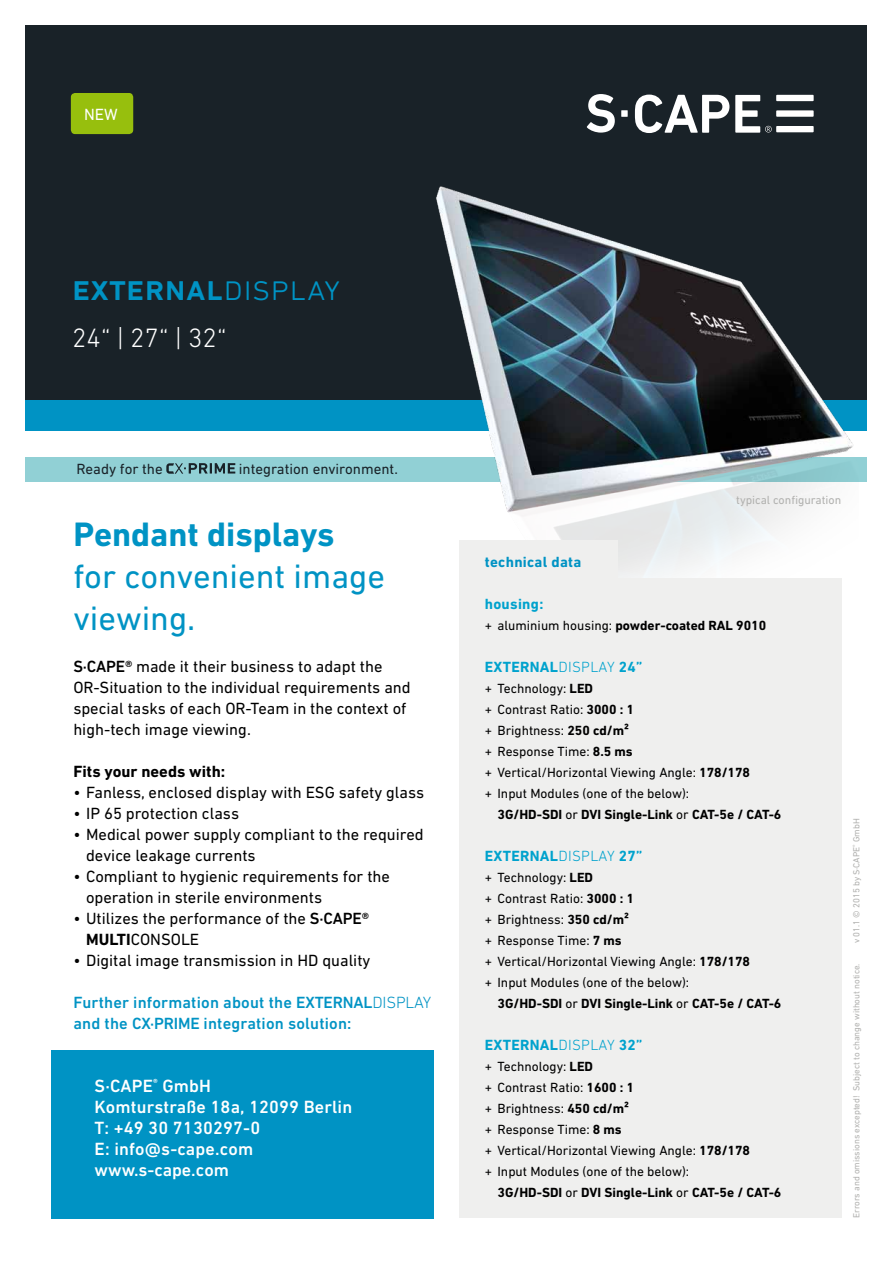
<style>
.page{position:relative;width:893px;height:1263px;background:#fff}
.page>*{position:absolute;margin:0;border:0;box-sizing:border-box;transform-origin:0 0}
.t1{font:500 36px "DIN Next LT Pro";letter-spacing:.01em;color:#0093c4}
.t2{font:34.5px/42px "DIN Next LT Pro";color:#0093c4}
.t3{font:700 34.5px "DIN Next LT Pro";color:#0093c4}
.t4{font:300 27px "DIN Next LT Pro";color:#fff}
.t5{font:500 18px/21px "DIN Next LT Pro";letter-spacing:.01em;color:#fff}
.t6{font:16.5px/21px "DIN Next LT Pro";color:#000}
.t7{font:500 16.5px/21px "DIN Next LT Pro";letter-spacing:.01em;color:#0093c4}
.t8{font:700 16.5px "DIN Next LT Pro";color:#000}
.t9{font:16.5px "DIN Next LT Pro";color:#fff}
.t10{font:700 15px "DIN Next LT Pro";letter-spacing:.02em;color:#00a2cd}
.t11{font:15px "DIN Next LT Pro";color:#192228}
.t12{font:700 15px "DIN Next LT Pro";letter-spacing:.02em;color:#0093c4}
.t13{font:13.5px/21px "DIN Next LT Pro";color:#000}
.t14{font:700 13.5px "DIN Next LT Pro";color:#000}
.t15{font:12px "DIN Next LT Pro";color:#b1b1af}
.t16{font:9px "DIN Next LT Pro";color:#b1b1af}
.s1{font-weight:300}
.s2{font-weight:500}
.s3{font-weight:700}
.s4{font-weight:400}
</style>
<div class="page">
<div style="left:26px;top:457px;width:841px;height:24px;background:#91d0d5"></div>
<div style="left:26px;top:231px;width:841px;height:200px;background:#0093c4"></div>
<div style="left:26px;top:25px;width:841px;height:375px;background:#192228"></div>
<img style="left:434px;top:186px;width:425px;height:392px">
<svg style="left:166px;top:463px;width:69px;height:11px"></svg>
<svg style="left:635px;top:95px;width:94px;height:38px"></svg>
<svg style="left:587px;top:94px;width:28px;height:39px"></svg>
<div style="left:621px;top:110px;width:7px;height:7px;background:#fff"></div>
<svg style="left:735px;top:95px;width:79px;height:38px"></svg>
<div style="left:459px;top:578px;width:383px;height:640px;background:#efefee"></div>
<div style="left:459px;top:540px;width:159px;height:38px;background:#efefee"></div>
<div style="left:51px;top:1050px;width:383px;height:168px;background:#0093c4"></div>
<div style="left:71px;top:93px;width:62px;height:41px;background:#97bf0d;border-radius:4px"></div>
<p class="t9" style="left:84px;top:105px;width:35px">NEW</p>
<h1 class="t1" style="left:72px;top:267px;width:270px">external<span class="s1">display</span></h1>
<h3 class="t4" style="left:72px;top:322px;width:156px">24“ | 27“ | 32“</h3>
<p class="t11" style="left:77px;top:460px;width:88px">Ready for the</p>
<p class="t11" style="left:239px;top:460px;width:161px">integration environment.</p>
<h2 class="t3" style="left:73px;top:514px;width:263px">Pendant displays</h2>
<h2 class="t2" style="left:73px;top:555px;width:313px">for convenient image viewing.</h2>
<p class="t6" style="left:73px;top:656px;width:339px"><span class="s2">S·CAPE®</span> made it their business to adapt the OR-Situation to the individual requirements and special tasks of each OR-Team in the context of high-tech image viewing.</p>
<p class="t8" style="left:73px;top:762px;width:153px">Fits your needs with:</p>
<p class="t6" style="left:73px;top:782px;width:352px">• Fanless, enclosed display with ESG safety glass</p>
<p class="t6" style="left:73px;top:803px;width:167px">• IP 65 protection class</p>
<p class="t6" style="left:86px;top:824px;width:339px;text-indent:-13px">• Medical power supply compliant to the required device leakage currents</p>
<p class="t6" style="left:86px;top:866px;width:305px;text-indent:-13px">• Compliant to hygienic requirements for the operation in sterile environments</p>
<p class="t6" style="left:86px;top:908px;width:285px;text-indent:-13px">• Utilizes the performance of the <span class="s2">S·CAPE®<br></span><span class="s3">MULTI</span>CONSOLE</p>
<p class="t6" style="left:73px;top:950px;width:299px">• Digital image transmission in HD quality</p>
<p class="t7" style="left:73px;top:992px;width:309px">Further information about the external<span class="s1">display </span>and the cx·prime integration solution:</p>
<h3 class="t5" style="left:95px;top:1075px;width:259px">s·CAPE<sup>®</sup> GmbH<br>Komturstraße 18a, 12099 Berlin<br>T: +49 30 7130297-0<br>E: info@s-cape.com www.s-cape.com</h3>
<p class="t15" style="left:736px;top:493px;width:107px">typical configuration</p>
<p class="t12" style="left:485px;top:553px;width:98px">technical data</p>
<p class="t10" style="left:485px;top:595px;width:60px">housing:</p>
<p class="t14" style="left:485px;top:618px;width:283px"><span class="s4">+ aluminium housing:</span> powder-coated RAL 9010</p>
<p class="t10" style="left:485px;top:658px;width:159px">EXTERNAL<span class="s1">DISPLAY</span> 24”</p>
<p class="t13" style="left:485px;top:678px;width:267px">+ Technology: <span class="s3">LED<br></span>+ Contrast Ratio: <span class="s3">3000 : 1<br></span>+ Brightness: <span class="s3">250 cd/m²<br></span>+ Response Time: <span class="s3">8.5 ms<br></span>+ Vertical/Horizontal Viewing Angle: <span class="s3">178/178 </span>+ Input Modules (one of the below):</p>
<p class="t14" style="left:497px;top:807px;width:285px">3G/HD-SDI <span class="s4">or</span> DVI Single-Link <span class="s4">or</span> CAT-5e / CAT-6</p>
<p class="t10" style="left:485px;top:847px;width:159px">EXTERNAL<span class="s1">DISPLAY</span> 27”</p>
<p class="t13" style="left:485px;top:867px;width:267px">+ Technology: <span class="s3">LED<br></span>+ Contrast Ratio: <span class="s3">3000 : 1<br></span>+ Brightness: <span class="s3">350 cd/m²<br></span>+ Response Time: <span class="s3">7 ms<br></span>+ Vertical/Horizontal Viewing Angle: <span class="s3">178/178 </span>+ Input Modules (one of the below):</p>
<p class="t14" style="left:497px;top:996px;width:285px">3G/HD-SDI <span class="s4">or</span> DVI Single-Link <span class="s4">or</span> CAT-5e / CAT-6</p>
<p class="t10" style="left:485px;top:1036px;width:159px">EXTERNAL<span class="s1">DISPLAY</span> 32”</p>
<p class="t13" style="left:485px;top:1056px;width:267px">+ Technology: <span class="s3">LED<br></span>+ Contrast Ratio: <span class="s3">1600 : 1<br></span>+ Brightness: <span class="s3">450 cd/m²<br></span>+ Response Time: <span class="s3">8 ms<br></span>+ Vertical/Horizontal Viewing Angle: <span class="s3">178/178 </span>+ Input Modules (one of the below):</p>
<p class="t14" style="left:497px;top:1185px;width:285px">3G/HD-SDI <span class="s4">or</span> DVI Single-Link <span class="s4">or</span> CAT-5e / CAT-6</p>
<p class="t16" style="left:851px;top:943px;width:126px;rotate:-90deg">v 01.1 © 2015 by S·CAPE<sup>®</sup> GmbH</p>
<p class="t16" style="left:851px;top:1218px;width:256px;rotate:-90deg">Errors and omissions excepted! Subject to change without notice.</p>
</div>
